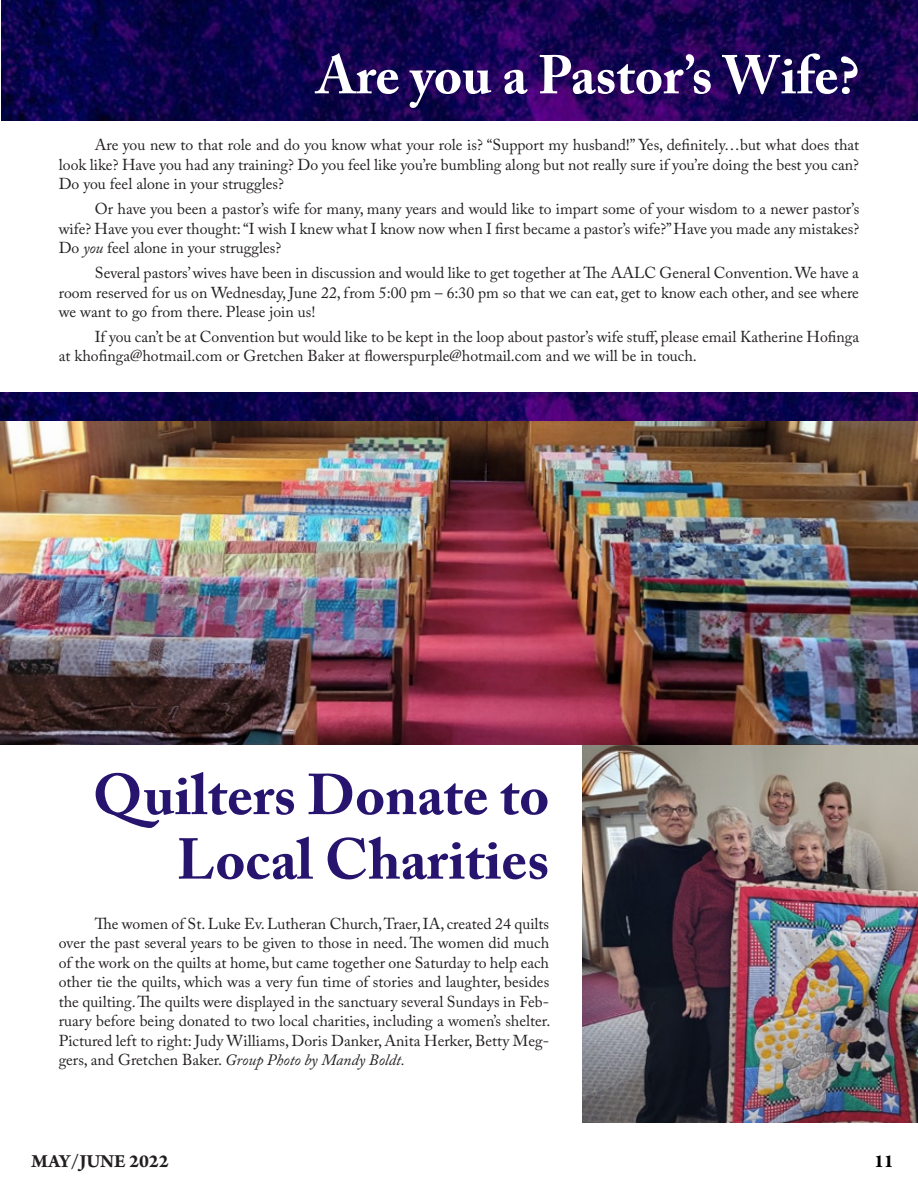
<style>
.page{position:relative;width:918px;height:1188px;background:#fff}
.page>*{position:absolute;margin:0;border:0;box-sizing:border-box;transform-origin:0 0}
.t1{font:700 57px/64.5px "Adobe Caslon Pro";color:#27146e;text-align:right}
.t2{font:700 54px "Adobe Caslon Pro";color:#fff}
.t3{font:700 19.5px "Arno Pro";color:#231f20}
.t4{font:700 19.5px "Arno Pro";color:#000}
.t5{font:15.75px/19.5px "Adobe Caslon Pro";color:#231f20;text-align:justify}
.s1{font-style:italic}
</style>
<div class="page">
<img style="left:2px;top:0;width:916px;height:120px">
<img style="left:583px;top:744px;width:335px;height:379px">
<img style="left:0;top:420px;width:918px;height:324px">
<img style="left:0;top:392px;width:918px;height:28px">
<h2 class="t2" style="left:317px;top:43px;width:544px">Are you a Pastor’s Wife?</h2>
<p class="t5" style="left:59px;top:135px;width:802px;text-indent:36px">Are you new to that role and do you know what your role is? “Support my husband!” Yes, definitely…but what does that look like? Have you had any training? Do you feel like you’re bumbling along but not really sure if you’re doing the best you can?<br>Do you feel alone in your struggles?</p>
<p class="t5" style="left:59px;top:199px;width:802px;text-indent:36px">Or have you been a pastor’s wife for many, many years and would like to impart some of your wisdom to a newer pastor’s wife? Have you ever thought: “I wish I knew what I know now when I first became a pastor’s wife?” Have you made any mistakes?<br>Do <span class="s1">you</span> feel alone in your struggles?</p>
<p class="t5" style="left:59px;top:263px;width:802px;text-indent:36px">Several pastors’ wives have been in discussion and would like to get together at The AALC General Convention. We have a room reserved for us on Wednesday, June 22, from 5:00 pm – 6:30 pm so that we can eat, get to know each other, and see where we want to go from there. Please join us!</p>
<p class="t5" style="left:59px;top:327px;width:802px;text-indent:36px">If you can’t be at Convention but would like to be kept in the loop about pastor’s wife stuff, please email Katherine Hofinga at khofinga@hotmail.com or Gretchen Baker at flowerspurple@hotmail.com and we will be in touch.</p>
<h1 class="t1" style="left:93px;top:762px;width:458px">Quilters Donate to<br>Local Charities</h1>
<p class="t5" style="left:59px;top:914px;width:493px;text-indent:36px">The women of St. Luke Ev. Lutheran Church, Traer, IA, created 24 quilts over the past several years to be given to those in need. The women did much of the work on the quilts at home, but came together one Saturday to help each other tie the quilts, which was a very fun time of stories and laughter, besides the quilting. The quilts were displayed in the sanctuary several Sundays in Feb&shy;ruary before being donated to two local charities, including a women’s shelter.<br>Pictured left to right: Judy Williams, Doris Danker, Anita Herker, Betty Meg&shy;gers, and Gretchen Baker. <span class="s1">Group Photo by Mandy Boldt.</span></p>
<p class="t3" style="left:32px;top:1150px;width:139px">MAY/JUNE 2022</p>
<p class="t4" style="left:874px;top:1150px;width:21px">11</p>
</div>
